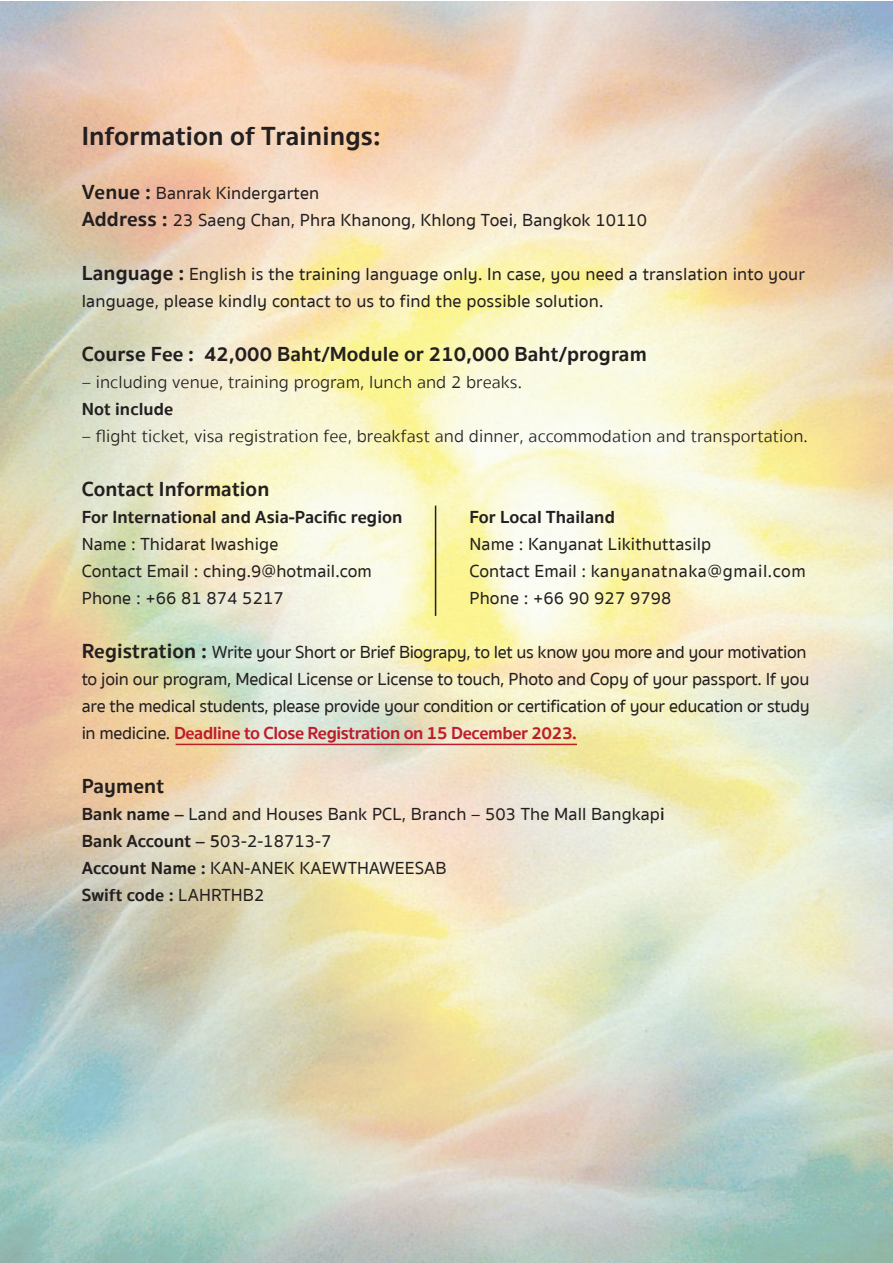
<style>
.page{position:relative;width:893px;height:1263px;background:#fff}
.page>*{position:absolute;margin:0;border:0;box-sizing:border-box;transform-origin:0 0}
.t1{font:700 27px "Sukhumvit Set";letter-spacing:.005em;color:#231f20}
.t2{font:700 21px "Sukhumvit Set";letter-spacing:.005em;color:#231f20}
.t3{font:500 18px/27px "Sukhumvit Set";letter-spacing:.005em;color:#231f20}
.t4{font:500 18px/27px "Sukhumvit Set";letter-spacing:-.02em;color:#231f20}
.t5{font:300 18px "Sukhumvit Set";letter-spacing:.005em;color:#231f20}
.t6{font:700 18px "Sukhumvit Set";letter-spacing:.005em;color:#231f20}
.t7{font:500 18px "Sukhumvit Set";letter-spacing:.03em;color:#231f20}
.s1{font-weight:700;font-size:21px}
.s2{font-weight:700;color:#be1d2c}
.s3{font-weight:700}
.s4{font-weight:600}
</style>
<div class="page">
<hr style="left:435px;top:506px;width:1px;height:110px;background:#231f20">
<hr style="left:176px;top:744px;width:401px;height:1px;background:#be1d2c">
<h1 class="t1" style="left:82px;top:115px;width:300px">Information of Trainings:</h1>
<p class="t3" style="left:82px;top:180px;width:567px"><span class="s1">Venue :</span> Banrak Kindergarten<br><span class="s1">Address :</span> 23 Saeng Chan, Phra Khanong, Khlong Toei, Bangkok 10110</p>
<p class="t3" style="left:82px;top:261px;width:725px"><span class="s1">Language :</span> English is the training language only. In case, you need a translation into your language, please kindly contact to us to find the possible solution.</p>
<p class="t2" style="left:82px;top:338px;width:567px">Course Fee : 42,000 Baht/Module or 210,000 Baht/program</p>
<p class="t5" style="left:82px;top:369px;width:442px">– including venue, training program, lunch and 2 breaks.</p>
<p class="t6" style="left:82px;top:395px;width:93px">Not include</p>
<p class="t5" style="left:82px;top:423px;width:728px">– flight ticket, visa registration fee, breakfast and dinner, accommodation and transportation.</p>
<p class="t2" style="left:82px;top:473px;width:189px">Contact Information</p>
<p class="t6" style="left:82px;top:503px;width:322px">For International and Asia-Pacific region</p>
<p class="t6" style="left:469px;top:503px;width:147px">For Local Thailand</p>
<p class="t3" style="left:82px;top:531px;width:198px">Name : Thidarat Iwashige</p>
<p class="t3" style="left:469px;top:531px;width:243px">Name : Kanyanat Likithuttasilp</p>
<p class="t3" style="left:82px;top:558px;width:292px">Contact Email : ching.9@hotmail.com</p>
<p class="t7" style="left:469px;top:558px;width:338px">Contact Email : kanyanatnaka@gmail.com</p>
<p class="t3" style="left:82px;top:585px;width:204px">Phone : +66 81 874 5217</p>
<p class="t3" style="left:469px;top:585px;width:204px">Phone : +66 90 927 9798</p>
<p class="t4" style="left:82px;top:639px;width:730px"><span class="s1">Registration :</span> Write your Short or Brief Biograpy, to let us know you more and your motivation to join our program, Medical License or License to touch, Photo and Copy of your passport. If you are the medical students, please provide your condition or certification of your education or study in medicine. <span class="s2">Deadline to Close Registration on 15 December 2023.</span></p>
<p class="t2" style="left:82px;top:770px;width:84px">Payment</p>
<p class="t3" style="left:82px;top:801px;width:584px"><span class="s3">Bank name –</span> Land and Houses Bank PCL, Branch – 503 The Mall Bangkap<span class="s4">i </span><span class="s3">Bank Account –</span> <span class="s4">5</span>03-2-18713-7<br><span class="s3">Account Name :</span> KAN-ANEK KAEWTHAWEESAB<br><span class="s3">Swift code :</span> LAHRTHB2</p>
</div>
